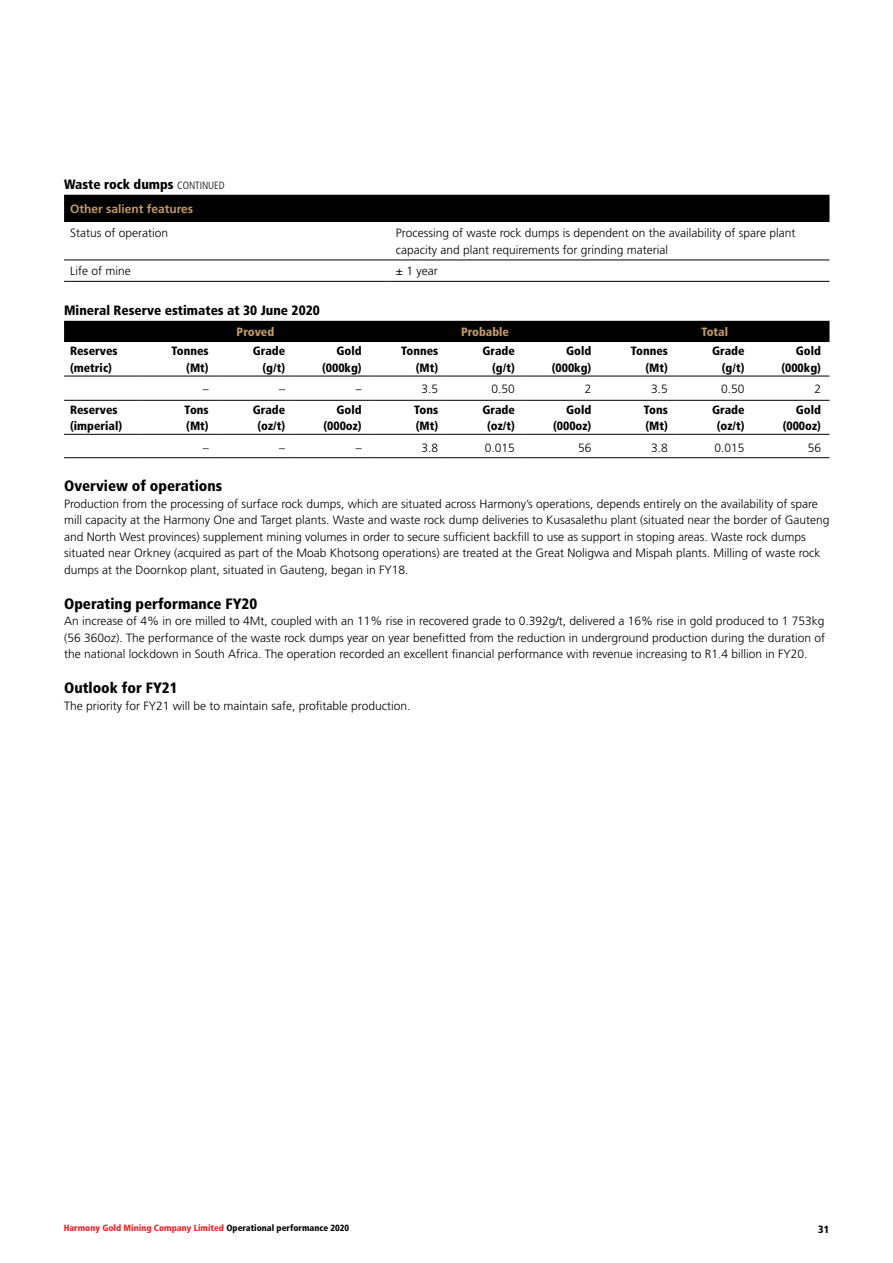
<style>
.page{position:relative;width:893px;height:1263px;background:#fff}
.page>*{position:absolute;margin:0;border:0;box-sizing:border-box;transform-origin:0 0}
.Heading_LV_2{font:900 condensed 15px "Frutiger";color:#000}
.Heading_LV_3{font:900 condensed 13.5px "Frutiger";color:#000}
.Body_copy{font:300 12px/16.5px "Frutiger";color:#000}
.Body_copy-2{font:900 condensed 12px/16.5px "Frutiger";color:#000;text-align:right}
.Body_copy-3{font:700 12px "Frutiger";color:#c3996b}
.Body_copy-4{font:900 condensed 12px "Frutiger";color:#c3996b}
.t1{font:900 condensed 10.5px "Frutiger";color:#000}
.t2{font:900 condensed 9px "Frutiger";color:#ed2124}
.s1{font-weight:300;font-size:10.5px}
.s2{color:#000}
</style>
<div class="page">
<div style="left:64px;top:195px;width:765px;height:27px;background:#000"></div>
<hr style="left:64px;top:260px;width:326px;height:1px;background:#000">
<hr style="left:390px;top:260px;width:439px;height:1px;background:#000">
<hr style="left:64px;top:281px;width:326px;height:1px;background:#000">
<hr style="left:390px;top:281px;width:439px;height:1px;background:#000">
<div style="left:64px;top:321px;width:765px;height:21px;background:#000"></div>
<hr style="left:64px;top:457px;width:77px;height:1px;background:#000">
<hr style="left:141px;top:457px;width:76px;height:1px;background:#000">
<hr style="left:217px;top:457px;width:77px;height:1px;background:#000">
<hr style="left:294px;top:457px;width:76px;height:1px;background:#000">
<hr style="left:370px;top:457px;width:77px;height:1px;background:#000">
<hr style="left:447px;top:457px;width:76px;height:1px;background:#000">
<hr style="left:523px;top:457px;width:77px;height:1px;background:#000">
<hr style="left:600px;top:457px;width:76px;height:1px;background:#000">
<hr style="left:676px;top:457px;width:77px;height:1px;background:#000">
<hr style="left:753px;top:457px;width:76px;height:1px;background:#000">
<hr style="left:64px;top:400px;width:77px;height:1px;background:#000">
<hr style="left:141px;top:400px;width:76px;height:1px;background:#000">
<hr style="left:217px;top:400px;width:77px;height:1px;background:#000">
<hr style="left:294px;top:400px;width:76px;height:1px;background:#000">
<hr style="left:370px;top:400px;width:77px;height:1px;background:#000">
<hr style="left:447px;top:400px;width:76px;height:1px;background:#000">
<hr style="left:523px;top:400px;width:77px;height:1px;background:#000">
<hr style="left:600px;top:400px;width:76px;height:1px;background:#000">
<hr style="left:676px;top:400px;width:77px;height:1px;background:#000">
<hr style="left:753px;top:400px;width:76px;height:1px;background:#000">
<hr style="left:64px;top:376px;width:77px;height:1px;background:#000">
<hr style="left:141px;top:376px;width:76px;height:1px;background:#000">
<hr style="left:217px;top:376px;width:77px;height:1px;background:#000">
<hr style="left:294px;top:376px;width:76px;height:1px;background:#000">
<hr style="left:370px;top:376px;width:77px;height:1px;background:#000">
<hr style="left:447px;top:376px;width:76px;height:1px;background:#000">
<hr style="left:523px;top:376px;width:77px;height:1px;background:#000">
<hr style="left:600px;top:376px;width:76px;height:1px;background:#000">
<hr style="left:676px;top:376px;width:77px;height:1px;background:#000">
<hr style="left:753px;top:376px;width:76px;height:1px;background:#000">
<hr style="left:64px;top:434px;width:77px;height:1px;background:#000">
<hr style="left:141px;top:434px;width:76px;height:1px;background:#000">
<hr style="left:217px;top:434px;width:77px;height:1px;background:#000">
<hr style="left:294px;top:434px;width:76px;height:1px;background:#000">
<hr style="left:370px;top:434px;width:77px;height:1px;background:#000">
<hr style="left:447px;top:434px;width:76px;height:1px;background:#000">
<hr style="left:523px;top:434px;width:77px;height:1px;background:#000">
<hr style="left:600px;top:434px;width:76px;height:1px;background:#000">
<hr style="left:676px;top:434px;width:77px;height:1px;background:#000">
<hr style="left:753px;top:434px;width:76px;height:1px;background:#000">
<p class="Heading_LV_3" style="left:64px;top:176px;width:162px">Waste rock dumps <span class="s1">CONTINUED</span></p>
<p class="Body_copy-3" style="left:70px;top:202px;width:125px">Other salient features</p>
<p class="Body_copy" style="left:70px;top:225px;width:100px">Status of operation</p>
<p class="Body_copy" style="left:396px;top:225px;width:401px">Processing of waste rock dumps is dependent on the availability of spare plant capacity and plant requirements for grinding material</p>
<p class="Body_copy" style="left:70px;top:263px;width:62px">Life of mine</p>
<p class="Body_copy" style="left:396px;top:263px;width:43px">± 1 year</p>
<p class="Heading_LV_3" style="left:64px;top:302px;width:257px">Mineral Reserve estimates at 30 June 2020</p>
<p class="Body_copy-4" style="left:237px;top:324px;width:39px">Proved</p>
<p class="Body_copy-4" style="left:461px;top:324px;width:50px">Probable</p>
<p class="Body_copy-4" style="left:701px;top:324px;width:28px">Total</p>
<p class="Body_copy-2" style="left:70px;top:343px;width:49px;text-align:left">Reserves (metric)</p>
<p class="Body_copy-2" style="left:172px;top:343px;width:39px">Tonnes (Mt)</p>
<p class="Body_copy-2" style="left:253px;top:343px;width:34px">Grade (g/t)</p>
<p class="Body_copy-2" style="left:322px;top:343px;width:41px">Gold (000kg)</p>
<p class="Body_copy-2" style="left:401px;top:343px;width:39px">Tonnes (Mt)</p>
<p class="Body_copy-2" style="left:483px;top:343px;width:34px">Grade (g/t)</p>
<p class="Body_copy-2" style="left:552px;top:343px;width:41px">Gold (000kg)</p>
<p class="Body_copy-2" style="left:631px;top:343px;width:39px">Tonnes (Mt)</p>
<p class="Body_copy-2" style="left:712px;top:343px;width:34px">Grade (g/t)</p>
<p class="Body_copy-2" style="left:781px;top:343px;width:41px">Gold (000kg)</p>
<p class="Body_copy" style="left:203px;top:381px;width:7px">–</p>
<p class="Body_copy" style="left:279px;top:381px;width:7px">–</p>
<p class="Body_copy" style="left:356px;top:381px;width:7px">–</p>
<p class="Body_copy" style="left:422px;top:381px;width:18px">3.5</p>
<p class="Body_copy" style="left:491px;top:381px;width:25px">0.50</p>
<p class="Body_copy" style="left:585px;top:381px;width:8px">2</p>
<p class="Body_copy" style="left:651px;top:381px;width:18px">3.5</p>
<p class="Body_copy" style="left:721px;top:381px;width:25px">0.50</p>
<p class="Body_copy" style="left:814px;top:381px;width:8px">2</p>
<p class="Body_copy-2" style="left:70px;top:401px;width:54px;text-align:left">Reserves (imperial)</p>
<p class="Body_copy-2" style="left:185px;top:401px;width:26px;text-align:left">Tons (Mt)</p>
<p class="Body_copy-2" style="left:253px;top:401px;width:34px;text-align:center">Grade (oz/t)</p>
<p class="Body_copy-2" style="left:323px;top:401px;width:40px">Gold (000oz)</p>
<p class="Body_copy-2" style="left:414px;top:401px;width:26px;text-align:left">Tons (Mt)</p>
<p class="Body_copy-2" style="left:483px;top:401px;width:34px;text-align:center">Grade (oz/t)</p>
<p class="Body_copy-2" style="left:553px;top:401px;width:40px">Gold (000oz)</p>
<p class="Body_copy-2" style="left:644px;top:401px;width:26px;text-align:left">Tons (Mt)</p>
<p class="Body_copy-2" style="left:712px;top:401px;width:34px;text-align:center">Grade (oz/t)</p>
<p class="Body_copy-2" style="left:783px;top:401px;width:40px">Gold (000oz)</p>
<p class="Body_copy" style="left:203px;top:439px;width:7px">–</p>
<p class="Body_copy" style="left:279px;top:439px;width:7px">–</p>
<p class="Body_copy" style="left:356px;top:439px;width:7px">–</p>
<p class="Body_copy" style="left:422px;top:439px;width:18px">3.8</p>
<p class="Body_copy" style="left:485px;top:439px;width:32px">0.015</p>
<p class="Body_copy" style="left:578px;top:439px;width:15px">56</p>
<p class="Body_copy" style="left:651px;top:439px;width:18px">3.8</p>
<p class="Body_copy" style="left:714px;top:439px;width:32px">0.015</p>
<p class="Body_copy" style="left:808px;top:439px;width:15px">56</p>
<p class="Heading_LV_2" style="left:64px;top:477px;width:160px">Overview of operations</p>
<p class="Body_copy" style="left:64px;top:495px;width:767px">Production from the processing of surface rock dumps, which are situated across Harmony’s operations, depends entirely on the availability of spare mill capacity at the Harmony One and Target plants. Waste and waste rock dump deliveries to Kusasalethu plant (situated near the border of Gauteng and North West provinces) supplement mining volumes in order to secure sufficient backfill to use as support in stoping areas. Waste rock dumps situated near Orkney (acquired as part of the Moab Khotsong operations) are treated at the Great Noligwa and Mispah plants. Milling of waste rock dumps at the Doornkop plant, situated in Gauteng, began in FY18.</p>
<p class="Heading_LV_2" style="left:64px;top:594px;width:195px">Operating performance FY20</p>
<p class="Body_copy" style="left:64px;top:613px;width:763px;text-align:justify">An increase of 4% in ore milled to 4Mt, coupled with an 11% rise in recovered grade to 0.392g/t, delivered a 16% rise in gold produced to 1 753kg (56 360oz). The performance of the waste rock dumps year on year benefitted from the reduction in underground production during the duration of the national lockdown in South Africa. The operation recorded an excellent financial performance with revenue increasing to R1.4 billion in FY20.</p>
<p class="Heading_LV_2" style="left:64px;top:679px;width:115px">Outlook for FY21</p>
<p class="Body_copy" style="left:64px;top:697px;width:348px">The priority for FY21 will be to maintain safe, profitable production.</p>
<p class="t2" style="left:64px;top:1223px;width:287px">Harmony Gold Mining Company Limited <span class="s2">Operational performance 2020</span></p>
<p class="t1" style="left:818px;top:1222px;width:12px">31</p>
</div>
